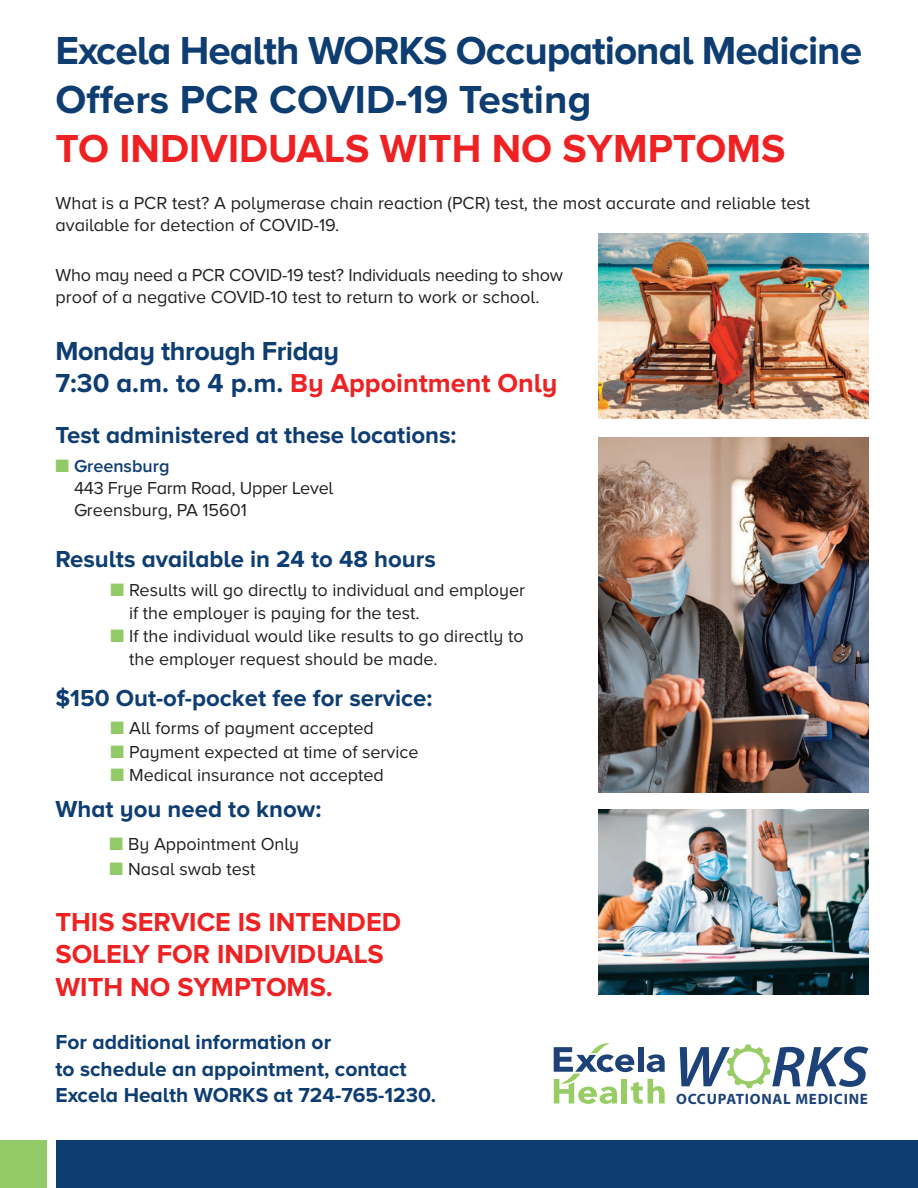
<style>
.page{position:relative;width:918px;height:1188px;background:#fff}
.page>*{position:absolute;margin:0;border:0;box-sizing:border-box;transform-origin:0 0}
.t1{font:italic 600 58.2px "Myriad Pro";color:#1d4279;scale:1.05 1}
.t2{font:700 40.5px/48.6px "Proxima Nova A";letter-spacing:-.02em;color:#0e3d71}
.t3{font:700 27px/32.4px "Proxima Nova A";color:#ee2123}
.t4{font:700 27px/32.4px "Proxima Nova A";letter-spacing:-.01em;color:#0e3d71}
.t5{font:700 24px "Proxima Nova A";color:#0e3d71}
.t6{font:700 21px/26.4px "Proxima Nova A";color:#0e3d71}
.t7{font:18px/21.6px "Proxima Nova A";color:#231f20}
.t8{font:700 15px "Myriad Pro";letter-spacing:.05em;color:#1d4279}
.s1{color:#ee2123}
.s2{color:#91ca66}
.s3{font-weight:600;color:#0e3d71}
</style>
<div class="page">
<img style="left:598px;top:809px;width:270px;height:185px">
<img style="left:598px;top:233px;width:270px;height:185px">
<div style="left:0;top:1140px;width:47px;height:48px;background:#91ca66"></div>
<div style="left:56px;top:1140px;width:862px;height:48px;background:#0e3d71"></div>
<svg style="left:727px;top:1044px;width:44px;height:44px"></svg>
<svg style="left:554px;top:1043px;width:111px;height:61px"></svg>
<img style="left:598px;top:437px;width:270px;height:356px">
<p class="t2" style="left:56px;top:31px;width:808px">Excela Health WORKS Occupational Medicine<br>Offers PCR COVID-19 Testing<br><span class="s1">TO INDIVIDUALS WITH NO SYMPTOMS</span></p>
<p class="t7" style="left:56px;top:194px;width:756px">What is a PCR test? A polymerase chain reaction (PCR) test, the most accurate and reliable test available for detection of COVID-19.</p>
<p class="t7" style="left:56px;top:266px;width:509px">Who may need a PCR COVID-19 test? Individuals needing to show proof of a negative COVID-10 test to return to work or school.</p>
<p class="t4" style="left:56px;top:337px;width:503px">Monday through Friday<br>7:30 a.m. to 4 p.m. <span class="s1">By Appointment Only</span></p>
<p class="t5" style="left:56px;top:427px;width:402px">Test administered at these locations:</p>
<p class="t7" style="left:74px;top:457px;width:261px;line-height:22.2px;text-indent:-19px"><span class="s2">■</span> <span class="s3">Greensburg<br></span>443 Frye Farm Road, Upper Level</p>
<p class="t7" style="left:74px;top:501px;width:174px">Greensburg, PA 15601</p>
<p class="t5" style="left:56px;top:551px;width:382px">Results available in 24 to 48 hours</p>
<p class="t7" style="left:129px;top:580px;width:398px;line-height:23.1px;text-indent:-19px"><span class="s2">■</span> Results will go directly to individual and employer if the employer is paying for the test.</p>
<p class="t7" style="left:110px;top:627px;width:415px"><span class="s2">■</span> If the individual would like results to go directly to</p>
<p class="t7" style="left:129px;top:650px;width:310px">the employer request should be made.</p>
<p class="t5" style="left:56px;top:690px;width:378px">$150 Out-of-pocket fee for service:</p>
<p class="t7" style="left:110px;top:719px;width:265px"><span class="s2">■</span> All forms of payment accepted</p>
<p class="t7" style="left:110px;top:742px;width:309px"><span class="s2">■</span> Payment expected at time of service</p>
<p class="t7" style="left:110px;top:766px;width:275px"><span class="s2">■</span> Medical insurance not accepted</p>
<p class="t5" style="left:56px;top:801px;width:267px">What you need to know:</p>
<p class="t7" style="left:110px;top:835px;width:191px"><span class="s2">■</span> By Appointment Only</p>
<p class="t7" style="left:110px;top:860px;width:148px"><span class="s2">■</span> Nasal swab test</p>
<p class="t3" style="left:56px;top:908px;width:347px">THIS SERVICE IS INTENDED<br>SOLELY FOR INDIVIDUALS<br>WITH NO SYMPTOMS.</p>
<p class="t6" style="left:56px;top:1031px;width:382px">For additional information or<br>to schedule an appointment, contact<br>Excela Health WORKS at 724-765-1230.</p>
<p class="t1" style="left:674px;top:1032px;width:187px">W RKS</p>
<p class="t8" style="left:676px;top:1090px;width:193px">OCCUPATIONAL MEDICINE</p>
</div>
